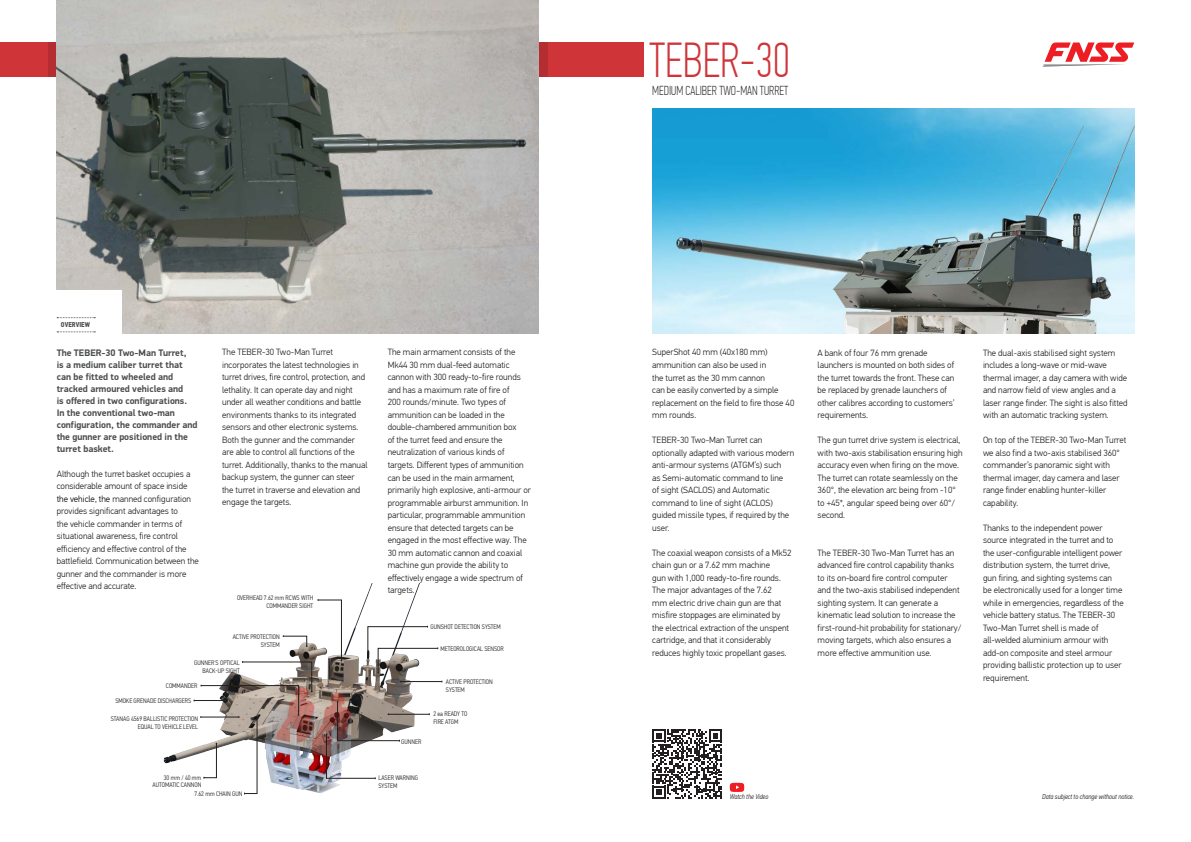
<style>
.page{position:relative;width:1191px;height:842px;background:#fff}
.page>*{position:absolute;margin:0;border:0;box-sizing:border-box;transform-origin:0 0}
.Arac_Adi_TR{font:100 49px "PF Din Text Comp Pro";color:#cf3439}
.Arac_Adi_Alt_Baslik_TR{font:100 13px "PF Din Text Comp Pro";color:#231f20}
.Paragraf_Bold_ENG{font:700 9.5px/12px "PF Din Display Pro";color:#4b4c4d}
.Paragraf_ENG{font:300 9px/12.5px "PF Din Text Pro";color:#231f20}
.Teknik_Ozellikler_Satir_ENG{font:italic 300 7px "PF Din Text Cond Pro";color:#231f20}
.Teknik_Ozellikler_Satir_TR{font:italic 300 7px "PF Din Text Cond Pro";color:#231f20}
.Genel_Bakiş_ENG{font:700 7px "PF Din Text Cond Pro";color:#4b4c4d}
.Arac_Uzeri_Aciklama_ENG{font:300 6.6px/7.9px "PF Din Text Cond Pro";color:#231f20;text-align:right}
.s1{color:#000}
</style>
<div class="page">
<div style="left:0;top:43px;width:643px;height:34px;background:#cf3439"></div>
<svg style="left:48px;top:43px;width:499px;height:34px"></svg>
<svg style="left:1042px;top:42px;width:92px;height:25px"></svg>
<img style="left:57px;top:0;width:482px;height:333px">
<img style="left:652px;top:108px;width:482px;height:225px">
<div style="left:50px;top:290px;width:72px;height:49px;background:#fff"></div>
<svg style="left:57px;top:317px;width:38px;height:1px"></svg>
<svg style="left:57px;top:331px;width:38px;height:1px"></svg>
<svg style="left:652px;top:729px;width:70px;height:70px"></svg>
<svg style="left:730px;top:783px;width:14px;height:9px"></svg>
<img style="left:163px;top:583px;width:280px;height:212px">
<svg style="left:367px;top:626px;width:71px;height:48px"></svg>
<svg style="left:318px;top:599px;width:24px;height:63px"></svg>
<svg style="left:283px;top:635px;width:24px;height:12px"></svg>
<hr style="left:401px;top:681px;width:41px;height:1px;background:#231f20">
<hr style="left:388px;top:714px;width:41px;height:1px;background:#231f20">
<hr style="left:194px;top:700px;width:32px;height:1px;background:#231f20">
<img style="left:201px;top:661px;width:111px;height:133px">
<img style="left:326px;top:701px;width:74px;height:78px">
<p class="Arac_Adi_TR" style="left:649px;top:32px;width:142px">TEBER-30</p>
<p class="Arac_Adi_Alt_Baslik_TR" style="left:652px;top:83px;width:138px">MEDIUM CALIBER TWO-MAN TURRET</p>
<p class="Genel_Bakiş_ENG" style="left:61px;top:321px;width:30px">OVERVIEW</p>
<p class="Paragraf_Bold_ENG" style="left:57px;top:347px;width:142px">The TEBER-30 Two-Man Turret,<br>is a medium caliber turret that can be fitted to wheeled and tracked armoured vehicles and<br>is offered in two configurations.<br>In the conventional two-man configuration, the commander and the gunner are positioned in the turret basket.</p>
<p class="Paragraf_ENG" style="left:57px;top:468px;width:144px">Although the turret basket occupies a considerable amount of space inside <span class="s1">the vehicle, the</span> manned configuration provides significant advantages to<br>the vehicle commander in terms of situational awareness, fire control efficiency and effective control of the battlefield. Communication between the gunner and the commander is more effective and accurate.</p>
<p class="Paragraf_ENG" style="left:222px;top:346px;width:147px">The TEBER-30 Two-Man Turret incorporates the latest technologies in turret drives, fire control, protection, and lethality. It can operate day and night under all weather conditions and battle environments thanks to its integrated sensors and other electronic systems.<br>Both the gunner and the commander are able to control all functions of the turret. Additionally, thanks to the manual backup system, the gunner can steer the turret in traverse and elevation and engage the targets.</p>
<p class="Paragraf_ENG" style="left:388px;top:346px;width:145px">The main armament consists of the Mk44 30 mm dual-feed automatic cannon with 300 ready-to-fire rounds and has a maximum rate of fire of<br>200 rounds/minute. Two types of ammunition can be loaded in the double-chambered ammunition box<br>of the turret feed and ensure the neutralization of various kinds of targets. Different types of ammunition can be used in the main armament, primarily high explosive, anti-armour or programmable airburst ammunition. In particular, programmable ammunition ensure that detected targets can be engaged in the most effective way. The 30 mm automatic cannon and coaxial machine gun provide the ability to effectively engage a wide spectrum of targets.</p>
<p class="Paragraf_ENG" style="left:652px;top:346px;width:144px">SuperShot 40 mm (40x180 mm) ammunition can also be used in<br>the turret as the 30 mm cannon<br>can be easily converted by a simple replacement on the field to fire those 40 mm rounds.</p>
<p class="Paragraf_ENG" style="left:652px;top:434px;width:143px">TEBER-30 Two-Man Turret can optionally adapted with various modern anti-armour systems (ATGM’s) such<br>as Semi-automatic command to line<br>of sight (SACLOS) and Automatic command to line of sight (ACLOS) guided missile types, if required by the user.</p>
<p class="Paragraf_ENG" style="left:652px;top:546px;width:141px">The coaxial weapon consists of a Mk52 chain gun or a 7.62 mm machine<br>gun with 1,000 ready-to-fire rounds.<br>The major advantages of the 7.62<br>mm electric drive chain gun are that misfire stoppages are eliminated by the electrical extraction of the unspent cartridge, and that it considerably reduces highly toxic propellant gases.</p>
<p class="Arac_Uzeri_Aciklama_ENG" style="left:237px;top:594px;width:78px">OVERHEAD 7.62 mm RCWS WITH<br>COMMANDER SIGHT</p>
<p class="Arac_Uzeri_Aciklama_ENG" style="left:430px;top:623px;width:72px">GUNSHOT DETECTION SYSTEM</p>
<p class="Arac_Uzeri_Aciklama_ENG" style="left:440px;top:645px;width:65px">METEOROLOGICAL SENSOR</p>
<p class="Arac_Uzeri_Aciklama_ENG" style="left:233px;top:633px;width:48px">ACTIVE PROTECTION<br>SYSTEM</p>
<p class="Arac_Uzeri_Aciklama_ENG" style="left:194px;top:658px;width:47px">GUNNER'S OPTICAL</p>
<p class="Arac_Uzeri_Aciklama_ENG" style="left:203px;top:666px;width:39px">BACK-UP SIGHT</p>
<p class="Arac_Uzeri_Aciklama_ENG" style="left:166px;top:682px;width:33px">COMMANDER</p>
<p class="Arac_Uzeri_Aciklama_ENG" style="left:115px;top:697px;width:77px">SMOKE GRENADE DISCHARGERS</p>
<p class="Arac_Uzeri_Aciklama_ENG" style="left:111px;top:715px;width:89px">STANAG 4569 BALLISTIC PROTECTION</p>
<p class="Arac_Uzeri_Aciklama_ENG" style="left:138px;top:723px;width:62px">EQUAL TO VEHICLE LEVEL</p>
<p class="Arac_Uzeri_Aciklama_ENG" style="left:153px;top:773px;width:50px">30 mm / 40 mm<br>AUTOMATIC CANNON</p>
<p class="Arac_Uzeri_Aciklama_ENG" style="left:194px;top:790px;width:50px">7.62 mm CHAIN GUN</p>
<p class="Arac_Uzeri_Aciklama_ENG" style="left:401px;top:738px;width:22px">GUNNER</p>
<p class="Arac_Uzeri_Aciklama_ENG" style="left:446px;top:677px;width:48px;text-align:left">ACTIVE PROTECTION<br>SYSTEM</p>
<p class="Arac_Uzeri_Aciklama_ENG" style="left:433px;top:710px;width:35px">2 ea READY TO</p>
<p class="Arac_Uzeri_Aciklama_ENG" style="left:433px;top:718px;width:27px">FIRE ATGM</p>
<p class="Arac_Uzeri_Aciklama_ENG" style="left:378px;top:774px;width:41px;text-align:left">LASER WARNING<br>SYSTEM</p>
<p class="Teknik_Ozellikler_Satir_TR" style="left:730px;top:793px;width:40px">Watch the Video</p>
<p class="Paragraf_ENG" style="left:817px;top:346px;width:139px">A bank of four 76 mm grenade launchers is mounted on both sides of the turret towards the front. These can be replaced by grenade launchers of other calibres according to customers’ requirements.</p>
<p class="Paragraf_ENG" style="left:817px;top:434px;width:146px">The gun turret drive system is electrical, with two-axis stabilisation ensuring high accuracy even when firing on the move.<br>The turret can rotate seamlessly on the 360°, the elevation arc being from -10° to +45*, angular speed being over 60°/ second.</p>
<p class="Paragraf_ENG" style="left:817px;top:546px;width:146px">The TEBER-30 Two-Man Turret has an advanced fire control capability thanks to its on-board fire control computer and the two-axis stabilised independent sighting system. It can generate a kinematic lead solution to increase the first-round-hit probability for stationary/ moving targets, which also ensures a more effective ammunition use.</p>
<p class="Paragraf_ENG" style="left:983px;top:346px;width:146px">The dual-axis stabilised sight system includes a long-wave or mid-wave thermal imager, a day camera with wide and narrow field of view angles and a laser range finder. The sight is also fitted with an automatic tracking system.</p>
<p class="Paragraf_ENG" style="left:983px;top:434px;width:145px">On top of the TEBER-30 Two-Man Turret we also find a two-axis stabilised 360° commander’s panoramic sight with thermal imager, day camera and laser range finder enabling hunter-killer capability.</p>
<p class="Paragraf_ENG" style="left:983px;top:521px;width:142px">Thanks to the independent power source integrated in the turret and to the user-configurable intelligent power distribution system, the turret drive, gun firing, and sighting systems can<br>be electronically used for a longer time while in emergencies, regardless of the vehicle battery status. The TEBER-30<br>Two-Man Turret shell is made of all-welded aluminium armour with add-on composite and steel armour providing ballistic protection up to user requirement.</p>
<p class="Teknik_Ozellikler_Satir_ENG" style="left:1042px;top:793px;width:94px">Data subject to change without notice.</p>
</div>
